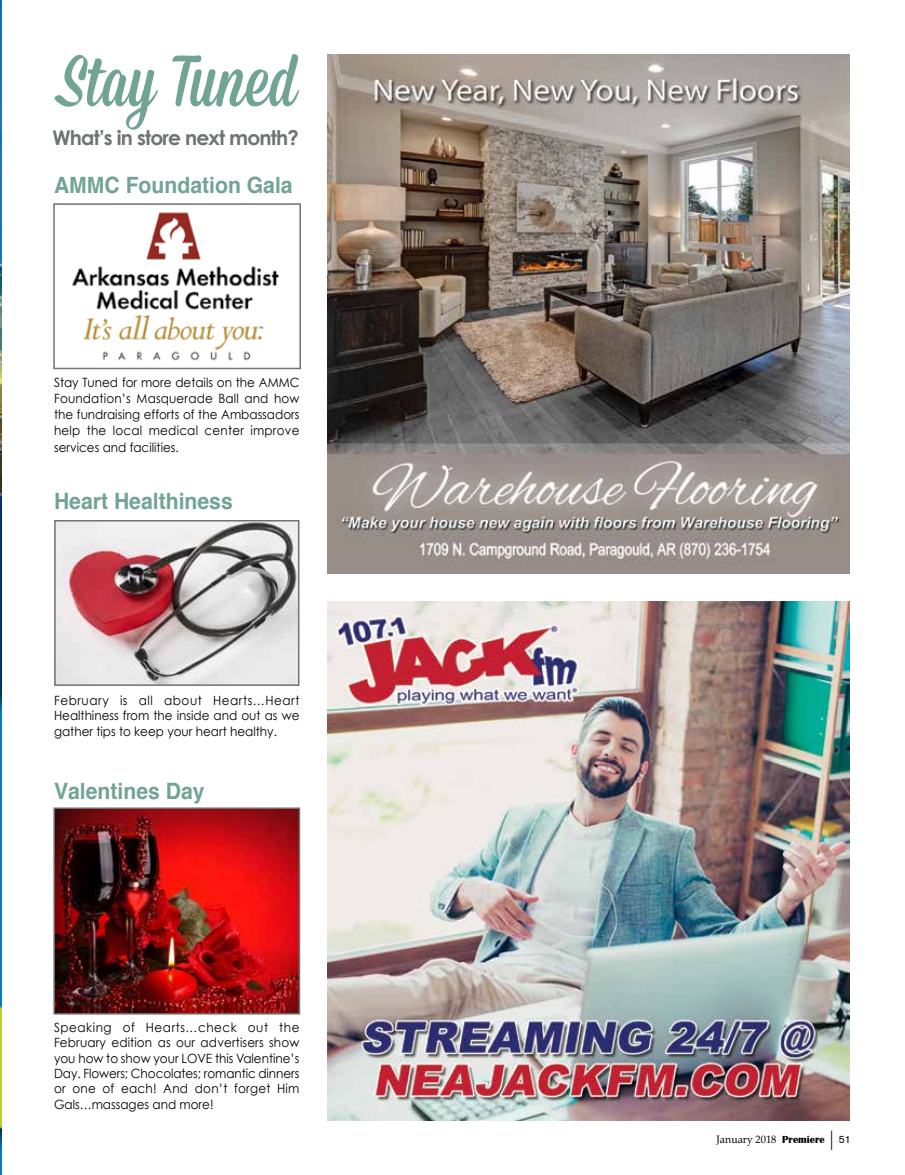
<style>
.page{position:relative;width:905px;height:1175px;background:#fff}
.page>*{position:absolute;margin:0;border:0;box-sizing:border-box;transform-origin:0 0}
.t1{font:72px "Mission Script";color:#71a493}
.t2{font:700 22.5px "Helvetica";color:#71a493;scale:.94 1}
.t3{font:700 20.25px "Century Gothic";letter-spacing:-.04em;color:#6f7371}
.t4{font:12.75px/15.3px "Century Gothic";color:#000;text-align:justify;scale:.94 1}
.t5{font:10.5px "Palatino";color:#000}
.s1{font-family:"Britannic";font-weight:700}
.s2{font-family:"Akzidenz Grotesk BQ";font-size:21px}
.s3{font-family:"Akzidenz Grotesk BQ"}
</style>
<div class="page">
<img style="left:0;top:0;width:2px;height:1174px">
<img style="left:327px;top:54px;width:522px;height:519px">
<img style="left:327px;top:602px;width:522px;height:518px">
<img style="left:57px;top:523px;width:239px;height:160px">
<div style="left:54px;top:520px;width:245px;height:166px;border:2px solid #6f7371"></div>
<img style="left:56px;top:810px;width:241px;height:201px">
<div style="left:53px;top:807px;width:247px;height:207px;border:2px solid #6f7371"></div>
<img style="left:72px;top:212px;width:208px;height:149px">
<div style="left:53px;top:203px;width:248px;height:166px;border:2px solid #6f7371"></div>
<h1 class="t1" style="left:59px;top:38px;width:240px">Stay Tuned</h1>
<h3 class="t3" style="left:52px;top:125px;width:248px">What’s in store next month?</h3>
<h2 class="t2" style="left:54px;top:167px;width:255px">AMMC Foundation Gala</h2>
<p class="t4" style="left:54px;top:374px;width:262px;line-height:16.2px">Stay Tuned for more details on the AMMC Foundation’s Masquerade Ball and how the fundraising efforts of the Ambassadors help the local medical center improve services and facilities.</p>
<h2 class="t2" style="left:54px;top:483px;width:192px">Heart Healthiness</h2>
<p class="t4" style="left:54px;top:692px;width:263px">February is all about Hearts…Heart Healthiness from the inside and out as we gather tips to keep your heart healthy.</p>
<h2 class="t2" style="left:54px;top:773px;width:162px">Valentines Day</h2>
<p class="t4" style="left:54px;top:1019px;width:262px">Speaking of Hearts…check out the February edition as our advertisers show you how to show your LOVE this Valentine’s Day. Flowers; Chocolates; romantic dinners or one of each! And don’t forget Him Gals…massages and more!</p>
<p class="t5" style="left:716px;top:1130px;width:136px">January 2018 <span class="s1">Premiere</span> <span class="s2">|</span> <span class="s3">51</span></p>
</div>
